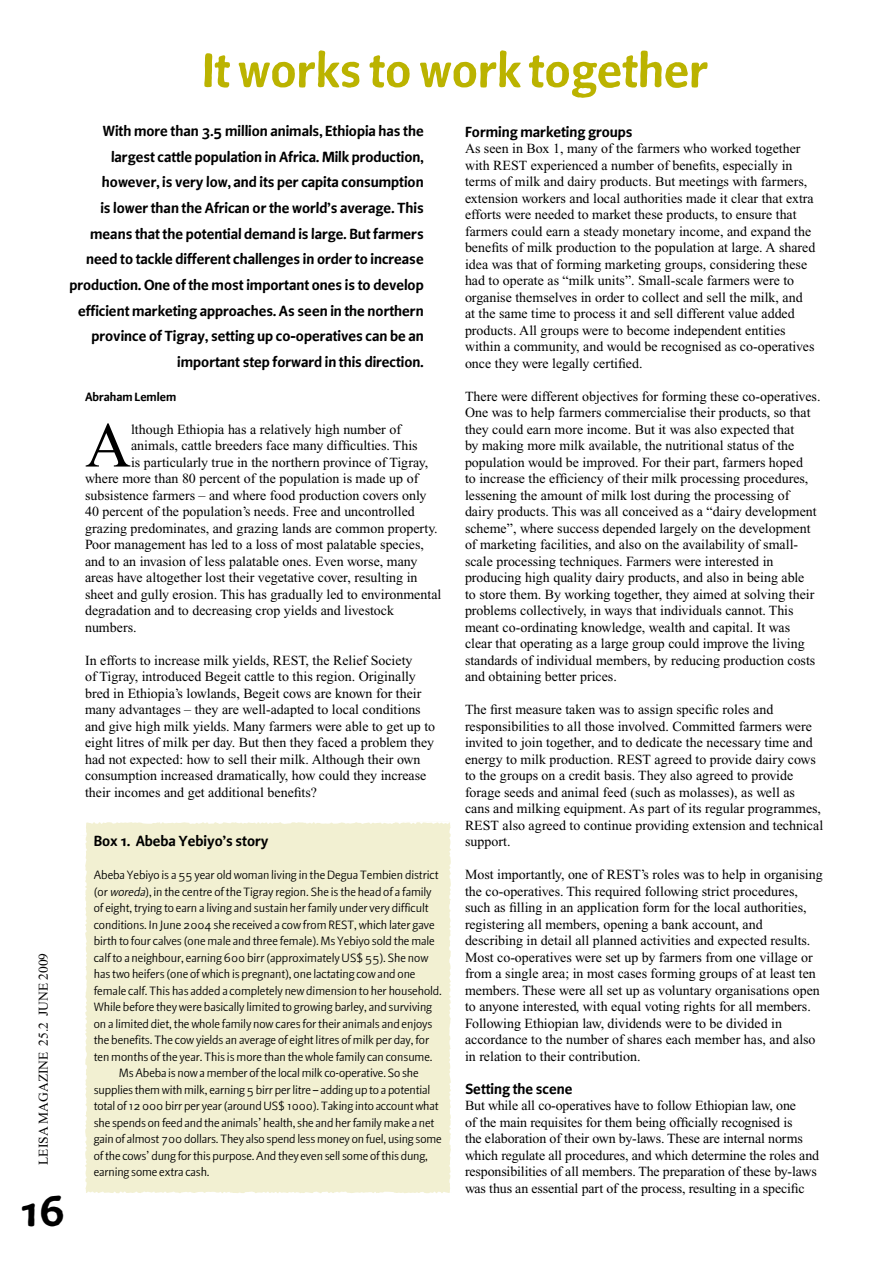
<style>
.page{position:relative;width:893px;height:1263px;background:#fff}
.page>*{position:absolute;margin:0;border:0;box-sizing:border-box;transform-origin:0 0}
.t1{font:63.75px "Times New Roman";color:#000}
.t2{font:54px "Beo Sans Bold R11";color:#bbb300}
.t3{font:48px "Beo Sans Bold R11";color:#000}
.t4{font:16.5px/25.7px "Beo Sans Bold R11";color:#000;text-align:right}
.t5{font:13.95px/16.5px "Times New Roman";color:#000}
.t6{font:13.5px "Beo Sans R11";color:#000}
.t7{font:13.5px "Times New Roman";color:#000}
.t8{font:13.5px "Beo Sans Bold R11";color:#000}
.s1{font-style:italic}
</style>
<div class="page">
<div style="left:85px;top:822px;width:366px;height:370px;background:#f2f0d2"></div>
<h2 class="t2" style="left:202px;top:44px;width:508px">It works to work together</h2>
<p class="t4" style="left:69px;top:118px;width:356px">With more than 3.5 million animals, Ethiopia has the largest cattle population in Africa. Milk production, however, is very low, and its per capita consumption<br>is lower than the African or the world’s average. This means that the potential demand is large. But farmers need to tackle different challenges in order to increase production. One of the most important ones is to develop efficient marketing approaches. As seen in the northern province of Tigray, setting up co-operatives can be an important step forward in this direction.</p>
<p class="t7" style="left:36px;top:1165px;width:214px;rotate:-90deg">LEISA Magazine 25.2 june 2009</p>
<h3 class="t3" style="left:20px;top:1187px;width:47px">16</h3>
<p class="t8" style="left:85px;top:390px;width:93px">Abraham Lemlem</p>
<h1 class="t1" style="left:85px;top:411px;width:48px">A</h1>
<p class="t5" style="left:131px;top:421px;width:271px">lthough Ethiopia has a relatively high number of</p>
<p class="t5" style="left:131px;top:437px;width:288px">animals, cattle breeders face many difficulties. This</p>
<p class="t5" style="left:131px;top:454px;width:299px">is particularly true in the northern province of Tigray,</p>
<p class="t5" style="left:85px;top:470px;width:335px">where more than 80 percent of the population is made up of</p>
<p class="t5" style="left:85px;top:487px;width:343px">subsistence farmers – and where food production covers only</p>
<p class="t5" style="left:85px;top:503px;width:331px">40 percent of the population’s needs. Free and uncontrolled</p>
<p class="t5" style="left:85px;top:520px;width:354px">grazing predominates, and grazing lands are common property.</p>
<p class="t5" style="left:85px;top:536px;width:340px">Poor management has led to a loss of most palatable species,</p>
<p class="t5" style="left:85px;top:553px;width:334px">and to an invasion of less palatable ones. Even worse, many</p>
<p class="t5" style="left:85px;top:569px;width:334px">areas have altogether lost their vegetative cover, resulting in</p>
<p class="t5" style="left:85px;top:586px;width:358px">sheet and gully erosion. This has gradually led to environmental</p>
<p class="t5" style="left:85px;top:602px;width:311px">degradation and to decreasing crop yields and livestock</p>
<p class="t5" style="left:85px;top:619px;width:53px">numbers.</p>
<p class="t5" style="left:85px;top:652px;width:352px">In efforts to increase milk yields, REST, the Relief Society<br>of Tigray, introduced Begeit cattle to this region. Originally bred in Ethiopia’s lowlands, Begeit cows are known for their many advantages – they are well-adapted to local conditions and give high milk yields. Many farmers were able to get up to eight litres of milk per day. But then they faced a problem they had not expected: how to sell their milk. Although their own consumption increased dramatically, how could they increase their incomes and get additional benefits?</p>
<p class="t4" style="left:94px;top:828px;width:176px">Box 1. Abeba Yebiyo’s story</p>
<p class="t6" style="left:94px;top:868px;width:346px">Abeba Yebiyo is a 55 year old woman living in the Degua Tembien district</p>
<p class="t6" style="left:94px;top:885px;width:339px">(or <span class="s1">woreda</span>), in the centre of the Tigray region. She is the head of a family</p>
<p class="t6" style="left:94px;top:901px;width:336px">of eight, trying to earn a living and sustain her family under very difficult</p>
<p class="t6" style="left:94px;top:918px;width:342px">conditions. In June 2004 she received a cow from REST, which later gave</p>
<p class="t6" style="left:94px;top:934px;width:343px">birth to four calves (one male and three female). Ms Yebiyo sold the male</p>
<p class="t6" style="left:94px;top:951px;width:336px">calf to a neighbour, earning 600 birr (approximately US$ 55). She now</p>
<p class="t6" style="left:94px;top:967px;width:323px">has two heifers (one of which is pregnant), one lactating cow and one</p>
<p class="t6" style="left:94px;top:984px;width:350px">female calf. This has added a completely new dimension to her household.</p>
<p class="t6" style="left:94px;top:1000px;width:340px">While before they were basically limited to growing barley, and surviving</p>
<p class="t6" style="left:94px;top:1017px;width:340px">on a limited diet, the whole family now cares for their animals and enjoys</p>
<p class="t6" style="left:94px;top:1033px;width:337px">the benefits. The cow yields an average of eight litres of milk per day, for</p>
<p class="t6" style="left:94px;top:1050px;width:340px">ten months of the year. This is more than the whole family can consume.</p>
<p class="t6" style="left:119px;top:1066px;width:301px">Ms Abeba is now a member of the local milk co-operative. So she</p>
<p class="t6" style="left:94px;top:1083px;width:338px">supplies them with milk, earning 5 birr per litre – adding up to a potential</p>
<p class="t6" style="left:94px;top:1099px;width:346px">total of 12 000 birr per year (around US$ 1000). Taking into account what</p>
<p class="t6" style="left:94px;top:1116px;width:342px">she spends on feed and the animals’ health, she and her family make a net</p>
<p class="t6" style="left:94px;top:1132px;width:350px">gain of almost 700 dollars. They also spend less money on fuel, using some</p>
<p class="t6" style="left:94px;top:1149px;width:336px">of the cows’ dung for this purpose. And they even sell some of this dung,</p>
<p class="t6" style="left:94px;top:1165px;width:117px">earning some extra cash.</p>
<p class="t4" style="left:465px;top:119px;width:169px">Forming marketing groups</p>
<p class="t5" style="left:465px;top:140px;width:352px">As seen in Box 1, many of the farmers who worked together with REST experienced a number of benefits, especially in terms of milk and dairy products. But meetings with farmers, extension workers and local authorities made it clear that extra efforts were needed to market these products, to ensure that farmers could earn a steady monetary income, and expand the benefits of milk production to the population at large. A shared idea was that of forming marketing groups, considering these had to operate as “milk units”. Small-scale farmers were to organise themselves in order to collect and sell the milk, and at the same time to process it and sell different value added products. All groups were to become independent entities within a community, and would be recognised as co-operatives once they were legally certified.</p>
<p class="t5" style="left:465px;top:388px;width:357px">There were different objectives for forming these co-operatives.<br>One was to help farmers commercialise their products, so that they could earn more income. But it was also expected that<br>by making more milk available, the nutritional status of the population would be improved. For their part, farmers hoped<br>to increase the efficiency of their milk processing procedures, lessening the amount of milk lost during the processing of dairy products. This was all conceived as a “dairy development scheme”, where success depended largely on the development of marketing facilities, and also on the availability of small&shy;scale processing techniques. Farmers were interested in producing high quality dairy products, and also in being able<br>to store them. By working together, they aimed at solving their problems collectively, in ways that individuals cannot. This meant co-ordinating knowledge, wealth and capital. It was clear that operating as a large group could improve the living standards of individual members, by reducing production costs and obtaining better prices.</p>
<p class="t5" style="left:465px;top:701px;width:360px">The first measure taken was to assign specific roles and responsibilities to all those involved. Committed farmers were invited to join together, and to dedicate the necessary time and energy to milk production. REST agreed to provide dairy cows to the groups on a credit basis. They also agreed to provide forage seeds and animal feed (such as molasses), as well as cans and milking equipment. As part of its regular programmes, REST also agreed to continue providing extension and technical support.</p>
<p class="t5" style="left:465px;top:866px;width:359px">Most importantly, one of REST’s roles was to help in organising the co-operatives. This required following strict procedures, such as filling in an application form for the local authorities, registering all members, opening a bank account, and describing in detail all planned activities and expected results.<br>Most co-operatives were set up by farmers from one village or from a single area; in most cases forming groups of at least ten members. These were all set up as voluntary organisations open to anyone interested, with equal voting rights for all members.<br>Following Ethiopian law, dividends were to be divided in accordance to the number of shares each member has, and also in relation to their contribution.</p>
<p class="t4" style="left:465px;top:1076px;width:109px">Setting the scene</p>
<p class="t5" style="left:465px;top:1097px;width:356px">But while all co-operatives have to follow Ethiopian law, one<br>of the main requisites for them being officially recognised is<br>the elaboration of their own by-laws. These are internal norms which regulate all procedures, and which determine the roles and responsibilities of all members. The preparation of these by-laws was thus an essential part of the process, resulting in a specific</p>
</div>
